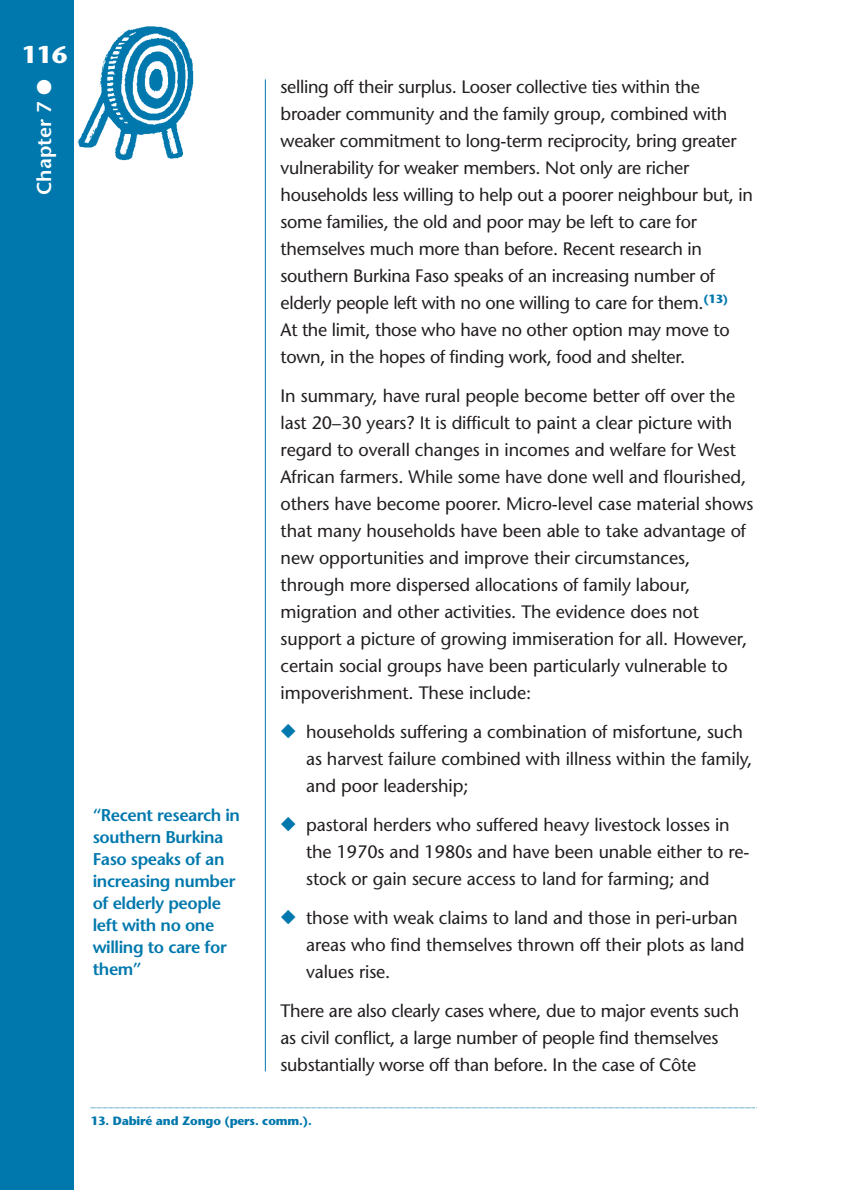
<style>
.page{position:relative;width:842px;height:1190px;background:#fff}
.page>*{position:absolute;margin:0;border:0;box-sizing:border-box;transform-origin:0 0}
.t1{font:700 24px "Stone Sans";color:#fff}
.t2{font:600 20px "Stone Sans";color:#fff}
.t3{font:18px/27px "Stone Sans";letter-spacing:-.005em;color:#231f1f}
.t4{font:600 17px/22px "Stone Sans";letter-spacing:-.025em;color:#0078ad}
.t5{font:700 12px "Stone Sans";letter-spacing:-.015em;color:#0078ad}
.s1{color:#0078ad}
</style>
<div class="page">
<div style="left:0;top:0;width:74px;height:1190px;background:#0078ad"></div>
<hr style="left:265px;top:79px;width:1px;height:992px;background:#0078ad">
<img style="left:77px;top:26px;width:117px;height:135px">
<svg style="left:91px;top:1108px;width:666px;height:1px"></svg>
<h1 class="t1" style="left:22px;top:45px;width:47px">116</h1>
<p class="t2" style="left:36px;top:195px;width:117px;rotate:-90deg">Chapter 7 ●</p>
<p class="t3" style="left:281px;top:75px;width:474px">selling off their surplus. Looser collective ties within the broader community and the family group, combined with weaker commitment to long-term reciprocity, bring greater vulnerability for weaker members. Not only are richer households less willing to help out a poorer neighbour but, in some families, the old and poor may be left to care for themselves much more than before. Recent research in southern Burkina Faso speaks of an increasing number of elderly people left with no one willing to care for them.<sup>(13)<br></sup>At the limit, those who have no other option may move to town, in the hopes of finding work, food and shelter.</p>
<p class="t3" style="left:281px;top:384px;width:474px">In summary, have rural people become better off over the last 20–30 years? It is difficult to paint a clear picture with regard to overall changes in incomes and welfare for West African farmers. While some have done well and flourished, others have become poorer. Micro-level case material shows that many households have been able to take advantage of new opportunities and improve their circumstances, through more dispersed allocations of family labour, migration and other activities. The evidence does not support a picture of growing immiseration for all. However, certain social groups have been particularly vulnerable to impoverishment. These include:</p>
<p class="t3" style="left:306px;top:720px;width:448px;text-indent:-26px"><span class="s1">◆</span> households suffering a combination of misfortune, such as harvest failure combined with illness within the family, and poor leadership;</p>
<p class="t3" style="left:306px;top:813px;width:445px;text-indent:-26px"><span class="s1">◆</span> pastoral herders who suffered heavy livestock losses in the 1970s and 1980s and have been unable either to re&shy;stock or gain secure access to land for farming; and</p>
<p class="t3" style="left:306px;top:906px;width:440px;text-indent:-26px"><span class="s1">◆</span> those with weak claims to land and those in peri-urban areas who find themselves thrown off their plots as land values rise.</p>
<p class="t3" style="left:281px;top:999px;width:460px">There are also clearly cases where, due to major events such as civil conflict, a large number of people find themselves substantially worse off than before. In the case of Côte</p>
<p class="t4" style="left:93px;top:806px;width:149px">“Recent research in southern Burkina<br>Faso speaks of an increasing number of elderly people left with no one willing to care for them”</p>
<p class="t5" style="left:91px;top:1116px;width:223px">13. Dabiré and Zongo (pers. comm.).</p>
</div>
